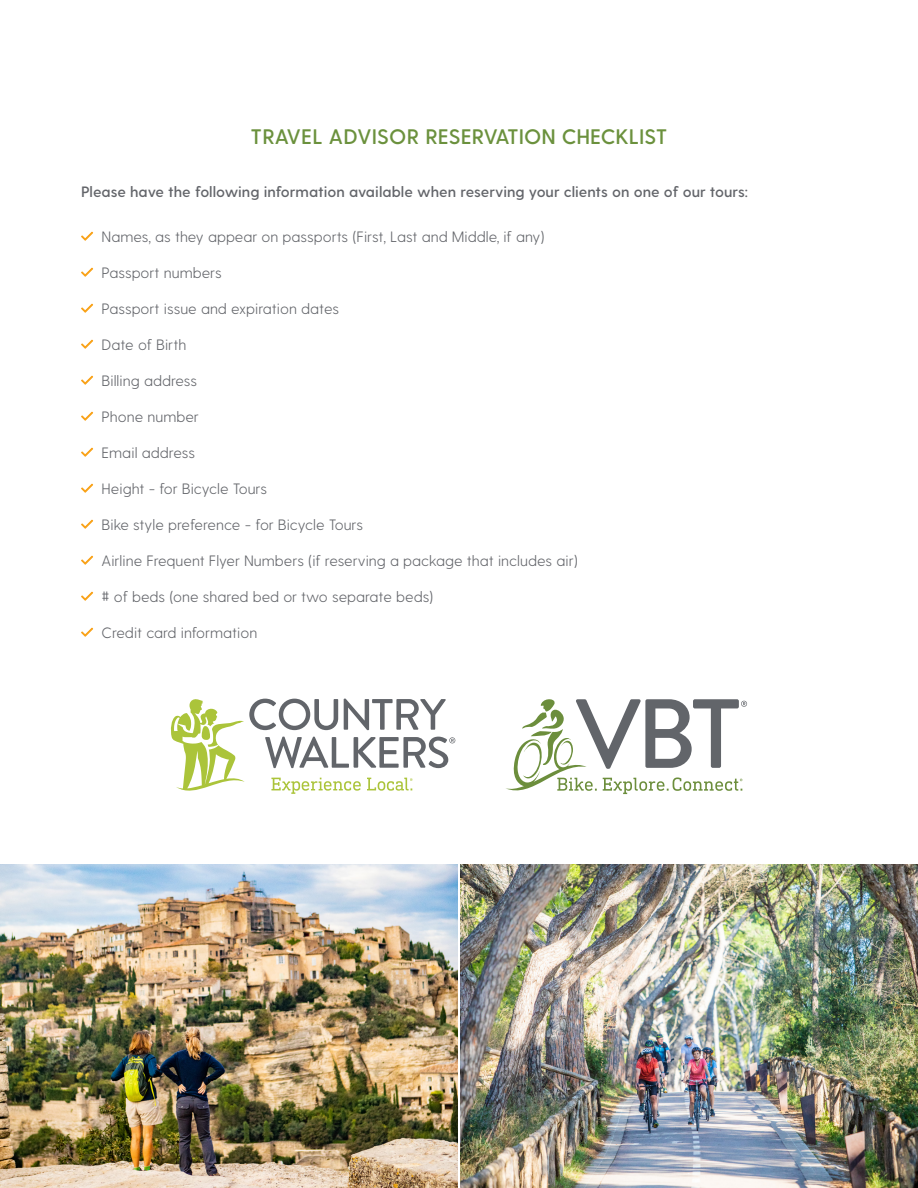
<style>
.page{position:relative;width:918px;height:1188px;background:#fff}
.page>*{position:absolute;margin:0;border:0;box-sizing:border-box;transform-origin:0 0}
.t1{font:600 21px "Greycliff CF";color:#6b913d}
.t2{font:300 15px "Greycliff CF";color:#63656a}
.t3{font:600 15px "Greycliff CF";color:#63656a}
.s1{color:#f9a31b}
</style>
<div class="page">
<svg style="left:506px;top:699px;width:241px;height:95px"></svg>
<svg style="left:171px;top:699px;width:284px;height:95px"></svg>
<img style="left:460px;top:864px;width:458px;height:324px">
<img style="left:0;top:864px;width:458px;height:324px">
<p class="t1" style="left:251px;top:124px;width:418px">TRAVEL ADVISOR RESERVATION CHECKLIST</p>
<p class="t3" style="left:81px;top:183px;width:669px">Please have the following information available when reserving your clients on one of our tours:</p>
<p class="t2" style="left:81px;top:228px;width:465px"><span class="s1">✓</span> Names, as they appear on passports (First, Last and Middle, if any)</p>
<p class="t2" style="left:81px;top:264px;width:142px"><span class="s1">✓</span> Passport numbers</p>
<p class="t2" style="left:81px;top:300px;width:260px"><span class="s1">✓</span> Passport issue and expiration dates</p>
<p class="t2" style="left:81px;top:336px;width:107px"><span class="s1">✓</span> Date of Birth</p>
<p class="t2" style="left:81px;top:372px;width:118px"><span class="s1">✓</span> Billing address</p>
<p class="t2" style="left:81px;top:408px;width:119px"><span class="s1">✓</span> Phone number</p>
<p class="t2" style="left:81px;top:444px;width:116px"><span class="s1">✓</span> Email address</p>
<p class="t2" style="left:81px;top:480px;width:188px"><span class="s1">✓</span> Height - for Bicycle Tours</p>
<p class="t2" style="left:81px;top:516px;width:284px"><span class="s1">✓</span> Bike style preference - for Bicycle Tours</p>
<p class="t2" style="left:81px;top:552px;width:498px"><span class="s1">✓</span> Airline Frequent Flyer Numbers (if reserving a package that includes air)</p>
<p class="t2" style="left:81px;top:588px;width:354px"><span class="s1">✓</span> # of beds (one shared bed or two separate beds)</p>
<p class="t2" style="left:81px;top:624px;width:178px"><span class="s1">✓</span> Credit card information</p>
</div>
